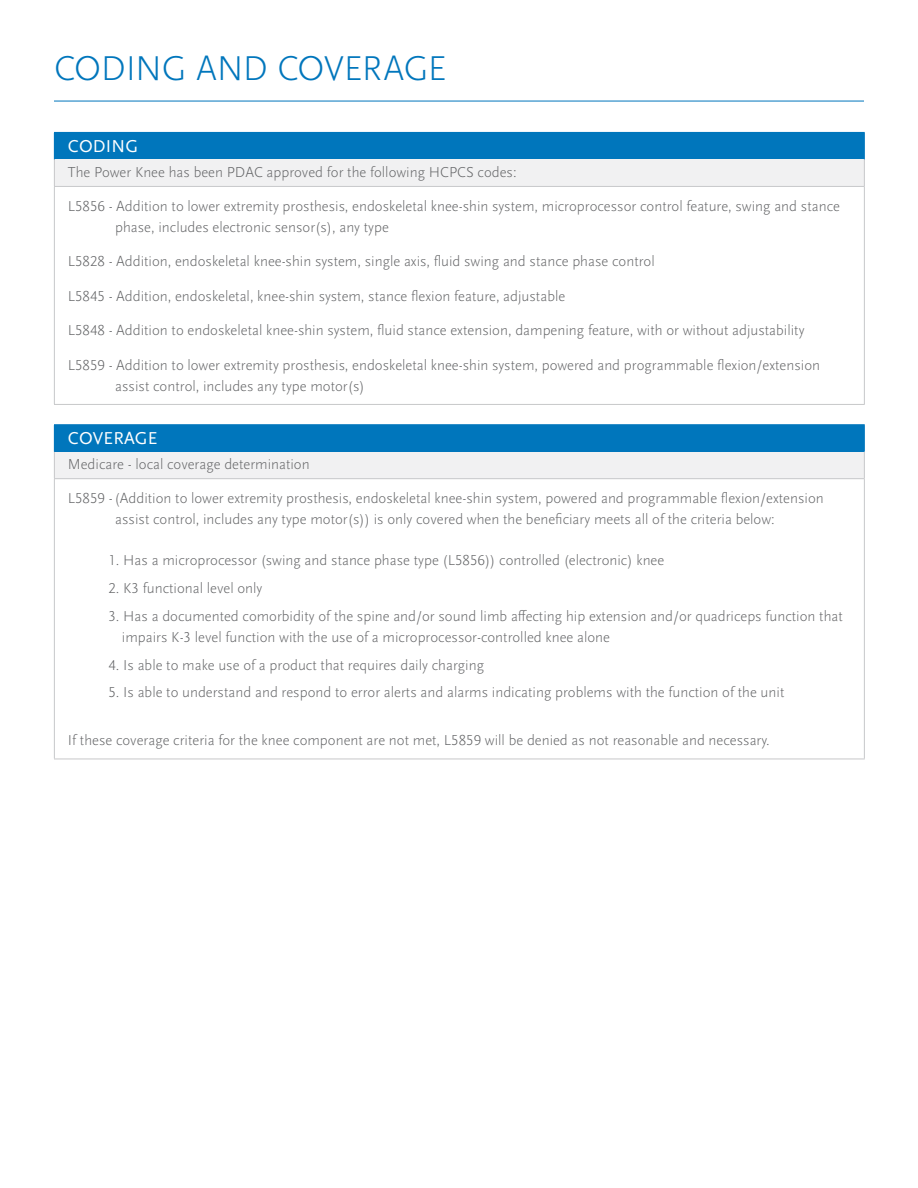
<style>
.page{position:relative;width:918px;height:1188px;background:#fff}
.page>*{position:absolute;margin:0;border:0;box-sizing:border-box;transform-origin:0 0}
.t1{font:300 36px "Scala Sans Pro";letter-spacing:-.02em;color:#0076bc}
.t2{font:18px "Scala Sans Pro";letter-spacing:.01em;color:#fff}
.t3{font:300 15px/21px "Scala Sans Pro";color:#636466}
</style>
<div class="page">
<hr style="left:54px;top:101px;width:810px;height:1px;background:#0076bc">
<div style="left:54px;top:132px;width:810px;height:27px;background:#0076bc"></div>
<div style="left:54px;top:159px;width:810px;height:27px;background:#f1f1f2"></div>
<hr style="left:54px;top:187px;width:1px;height:217px;background:#c7c8ca">
<hr style="left:864px;top:187px;width:1px;height:217px;background:#c7c8ca">
<hr style="left:54px;top:404px;width:811px;height:1px;background:#c7c8ca">
<hr style="left:54px;top:186px;width:811px;height:1px;background:#c7c8ca">
<hr style="left:54px;top:132px;width:811px;height:1px;background:#0076bc">
<svg style="left:54px;top:159px;width:1px;height:27px"></svg>
<svg style="left:864px;top:133px;width:1px;height:53px"></svg>
<div style="left:54px;top:425px;width:810px;height:27px;background:#0076bc"></div>
<div style="left:54px;top:452px;width:810px;height:27px;background:#f1f1f2"></div>
<hr style="left:54px;top:478px;width:811px;height:1px;background:#c7c8ca">
<hr style="left:54px;top:424px;width:811px;height:1px;background:#0076bc">
<svg style="left:54px;top:451px;width:1px;height:27px"></svg>
<svg style="left:864px;top:425px;width:1px;height:53px"></svg>
<hr style="left:54px;top:479px;width:1px;height:280px;background:#c7c8ca">
<hr style="left:864px;top:479px;width:1px;height:280px;background:#c7c8ca">
<hr style="left:54px;top:759px;width:811px;height:1px;background:#c7c8ca">
<h1 class="t1" style="left:54px;top:48px;width:394px">CODING AND COVERAGE</h1>
<p class="t2" style="left:68px;top:135px;width:72px">CODING</p>
<p class="t3" style="left:68px;top:162px;width:450px">The Power Knee has been PDAC approved for the following HCPCS codes:</p>
<p class="t3" style="left:115px;top:196px;width:726px;text-indent:-47px">L5856 - Addition to lower extremity prosthesis, endoskeletal knee-shin system, microprocessor control feature, swing and stance phase, includes electronic sensor(s), any type</p>
<p class="t3" style="left:68px;top:251px;width:588px">L5828 - Addition, endoskeletal knee-shin system, single axis, fluid swing and stance phase control</p>
<p class="t3" style="left:68px;top:286px;width:499px">L5845 - Addition, endoskeletal, knee-shin system, stance flexion feature, adjustable</p>
<p class="t3" style="left:68px;top:320px;width:738px">L5848 - Addition to endoskeletal knee-shin system, fluid stance extension, dampening feature, with or without adjustability</p>
<p class="t3" style="left:115px;top:355px;width:707px;text-indent:-47px">L5859 - Addition to lower extremity prosthesis, endoskeletal knee-shin system, powered and programmable flexion/extension assist control, includes any type motor(s)</p>
<p class="t2" style="left:68px;top:428px;width:91px">COVERAGE</p>
<p class="t3" style="left:68px;top:454px;width:243px">Medicare - local coverage determination</p>
<p class="t3" style="left:68px;top:488px;width:757px;text-align:center">L5859 -(Addition to lower extremity prosthesis, endoskeletal knee-shin system, powered and programmable flexion/extension assist control, includes any type motor(s)) is only covered when the beneficiary meets all of the criteria below:</p>
<p class="t3" style="left:108px;top:550px;width:557px">1. Has a microprocessor (swing and stance phase type (L5856)) controlled (electronic) knee</p>
<p class="t3" style="left:108px;top:578px;width:156px">2. K3 functional level only</p>
<p class="t3" style="left:122px;top:606px;width:723px;text-indent:-14px">3. Has a documented comorbidity of the spine and/or sound limb affecting hip extension and/or quadriceps function that impairs K-3 level function with the use of a microprocessor-controlled knee alone</p>
<p class="t3" style="left:108px;top:654px;width:377px">4. Is able to make use of a product that requires daily charging</p>
<p class="t3" style="left:108px;top:682px;width:678px">5. Is able to understand and respond to error alerts and alarms indicating problems with the function of the unit</p>
<p class="t3" style="left:68px;top:730px;width:703px">If these coverage criteria for the knee component are not met, L5859 will be denied as not reasonable and necessary.</p>
</div>
